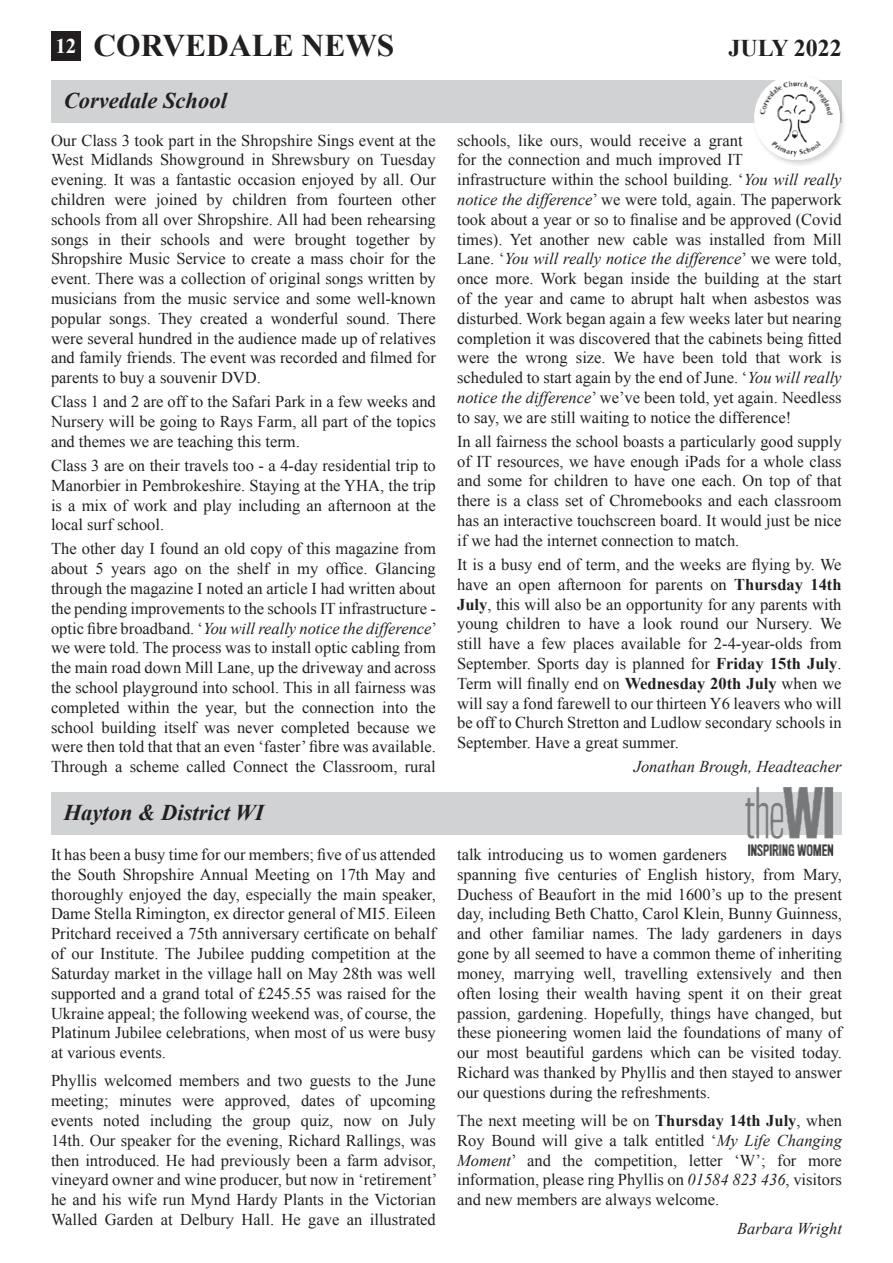
<style>
.page{position:relative;width:893px;height:1263px;background:#fff}
.page>*{position:absolute;margin:0;border:0;box-sizing:border-box;transform-origin:0 0}
.t1{font:700 31.5px "Times New Roman";color:#231f20}
.t2{font:700 24px "Times New Roman";color:#231f20}
.t3{font:italic 700 22.5px "Times New Roman";color:#231f20}
.t4{font:700 21px "Times New Roman";color:#fff}
.t5{font:16.5px/19.8px "Times New Roman";color:#231f20;text-align:justify}
.t6{font:italic 16.5px "Times New Roman";color:#231f20}
.s1{font-style:italic}
.s2{font-weight:700}
</style>
<div class="page">
<div style="left:51px;top:80px;width:791px;height:43px;background:#d1d2d4"></div>
<div style="left:753px;top:73px;width:95px;height:94px;background:#231f20;opacity:.19"></div>
<img style="left:754px;top:76px;width:86px;height:84px">
<div style="left:51px;top:792px;width:791px;height:43px;background:#d1d2d4"></div>
<img style="left:745px;top:788px;width:89px;height:67px">
<div style="left:51px;top:31px;width:30px;height:30px;background:#231f20"></div>
<p class="t4" style="left:55px;top:31px;width:22px">12</p>
<p class="t1" style="left:94px;top:24px;width:302px">CORVEDALE NEWS</p>
<p class="t2" style="left:728px;top:32px;width:115px">JULY 2022</p>
<p class="t3" style="left:64px;top:85px;width:165px">Corvedale School</p>
<p class="t5" style="left:51px;top:130px;width:386px">Our Class 3 took part in the Shropshire Sings event at the West Midlands Showground in Shrewsbury on Tuesday evening. It was a fantastic occasion enjoyed by all. Our children were joined by children from fourteen other schools from all over Shropshire. All had been rehearsing songs in their schools and were brought together by Shropshire Music Service to create a mass choir for the event. There was a collection of original songs written by musicians from the music service and some well-known popular songs. They created a wonderful sound. There were several hundred in the audience made up of relatives and family friends. The event was recorded and filmed for parents to buy a souvenir DVD.</p>
<p class="t5" style="left:51px;top:392px;width:386px">Class 1 and 2 are off to the Safari Park in a few weeks and Nursery will be going to Rays Farm, all part of the topics and themes we are teaching this term.</p>
<p class="t5" style="left:51px;top:455px;width:386px">Class 3 are on their travels too - a 4-day residential trip to Manorbier in Pembrokeshire. Staying at the YHA, the trip is a mix of work and play including an afternoon at the local surf school.</p>
<p class="t5" style="left:51px;top:539px;width:388px">The other day I found an old copy of this magazine from about 5 years ago on the shelf in my office. Glancing through the magazine I noted an article I had written about the pending improvements to the schools IT infrastructure - optic fibre broadband. ‘<span class="s1">You will really notice the difference</span>’ we were told. The process was to install optic cabling from the main road down Mill Lane, up the driveway and across the school playground into school. This in all fairness was completed within the year, but the connection into the school building itself was never completed because we were then told that that an even ‘faster’ fibre was available.<br>Through a scheme called Connect the Classroom, rural</p>
<p class="t3" style="left:64px;top:797px;width:202px">Hayton &amp; District WI</p>
<p class="t5" style="left:51px;top:844px;width:386px">It has been a busy time for our members; five of us attended the South Shropshire Annual Meeting on 17th May and thoroughly enjoyed the day, especially the main speaker, Dame Stella Rimington, ex director general of MI5. Eileen Pritchard received a 75th anniversary certificate on behalf of our Institute. The Jubilee pudding competition at the Saturday market in the village hall on May 28th was well supported and a grand total of £245.55 was raised for the Ukraine appeal; the following weekend was, of course, the Platinum Jubilee celebrations, when most of us were busy at various events.</p>
<p class="t5" style="left:51px;top:1071px;width:388px">Phyllis welcomed members and two guests to the June meeting; minutes were approved, dates of upcoming events noted including the group quiz, now on July 14th. Our speaker for the evening, Richard Rallings, was then introduced. He had previously been a farm advisor, vineyard owner and wine producer, but now in ‘retirement’ he and his wife run Mynd Hardy Plants in the Victorian Walled Garden at Delbury Hall. He gave an illustrated</p>
<p class="t5" style="left:457px;top:130px;width:386px;text-align:left">schools, like ours, would receive a grant<br>for the connection and much improved IT<br>infrastructure within the school building. ‘<span class="s1">You will really notice the difference</span>’ we were told, again. The paperwork took about a year or so to finalise and be approved (Covid times). Yet another new cable was installed from Mill Lane. ‘<span class="s1">You will really notice the difference</span>’ we were told, once more. Work began inside the building at the start of the year and came to abrupt halt when asbestos was disturbed. Work began again a few weeks later but nearing completion it was discovered that the cabinets being fitted were the wrong size. We have been told that work is scheduled to start again by the end of June. ‘<span class="s1">You will really notice the difference</span>’ we’ve been told, yet again. Needless to say, we are still waiting to notice the difference!</p>
<p class="t5" style="left:457px;top:431px;width:386px">In all fairness the school boasts a particularly good supply of IT resources, we have enough iPads for a whole class and some for children to have one each. On top of that there is a class set of Chromebooks and each classroom has an interactive touchscreen board. It would just be nice if we had the internet connection to match.</p>
<p class="t5" style="left:457px;top:554px;width:386px">It is a busy end of term, and the weeks are flying by. We have an open afternoon for parents on <span class="s2">Thursday 14th July</span>, this will also be an opportunity for any parents with young children to have a look round our Nursery. We still have a few places available for 2-4-year-olds from September. Sports day is planned for <span class="s2">Friday 15th July</span>.<br>Term will finally end on <span class="s2">Wednesday 20th July</span> when we will say a fond farewell to our thirteen Y6 leavers who will be off to Church Stretton and Ludlow secondary schools in September. Have a great summer.</p>
<p class="t6" style="left:634px;top:755px;width:209px">Jonathan Brough, Headteacher</p>
<p class="t5" style="left:457px;top:844px;width:386px;text-align:left">talk introducing us to women gardeners<br>spanning five centuries of English history, from Mary, Duchess of Beaufort in the mid 1600’s up to the present day, including Beth Chatto, Carol Klein, Bunny Guinness, and other familiar names. The lady gardeners in days gone by all seemed to have a common theme of inheriting money, marrying well, travelling extensively and then often losing their wealth having spent it on their great passion, gardening. Hopefully, things have changed, but these pioneering women laid the foundations of many of our most beautiful gardens which can be visited today.<br>Richard was thanked by Phyllis and then stayed to answer our questions during the refreshments.</p>
<p class="t5" style="left:457px;top:1110px;width:386px">The next meeting will be on <span class="s2">Thursday 14th July</span>, when Roy Bound will give a talk entitled ‘<span class="s1">My Life Changing Moment</span>’ and the competition, letter ‘W’; for more information, please ring Phyllis on <span class="s1">01584 823 436</span>, visitors and new members are always welcome.</p>
<p class="t6" style="left:737px;top:1217px;width:106px">Barbara Wright</p>
</div>
